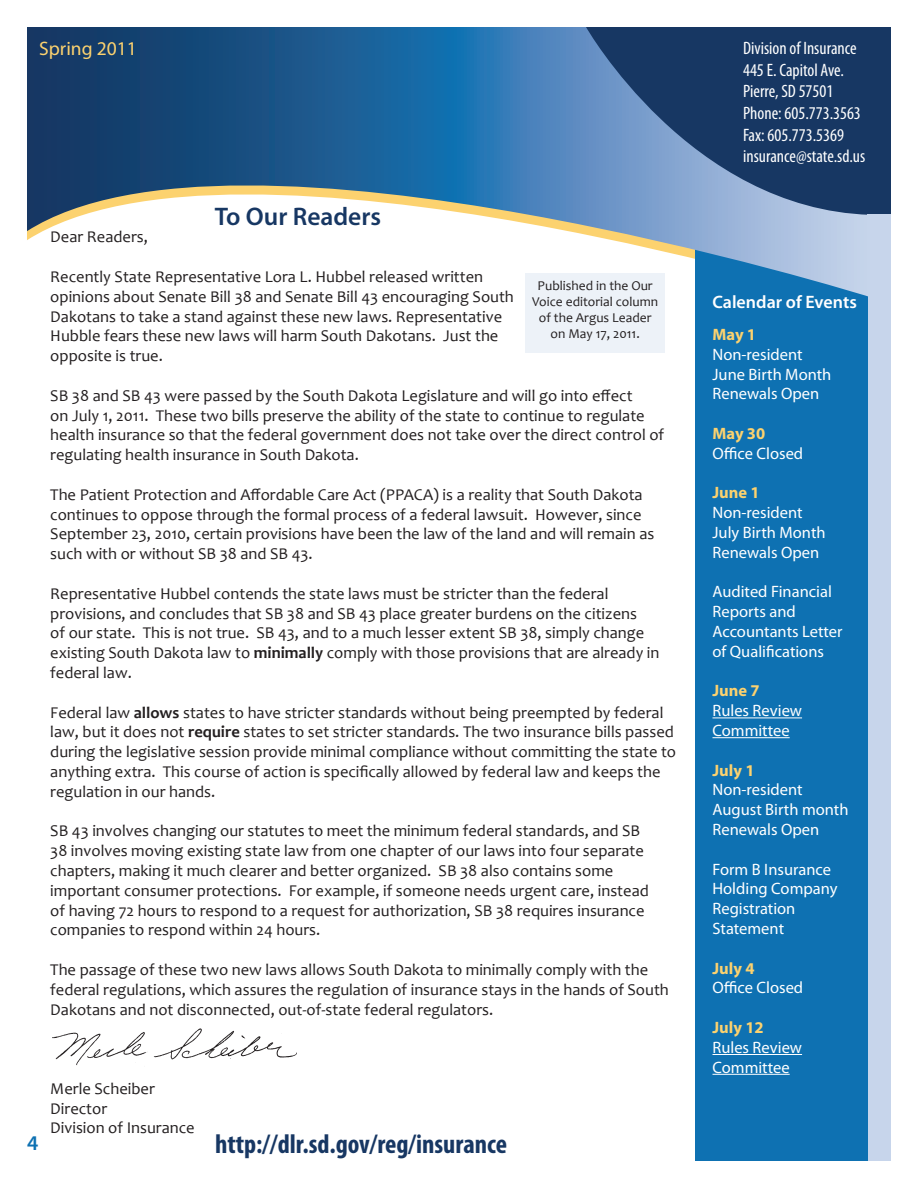
<style>
.page{position:relative;width:918px;height:1188px;background:#fff}
.page>*{position:absolute;margin:0;border:0;box-sizing:border-box;transform-origin:0 0}
.t1{font:700 condensed 27px "Myriad Pro";color:#173763}
.t2{font:600 25.5px "Myriad Pro";color:#173763}
.t3{font:600 21px "Myriad Pro";color:#0e71b2}
.t4{font:19.5px "Myriad Pro";color:#fcd26f}
.t5{font:condensed 18px "Myriad Pro";color:#fff}
.t6{font:600 18px "Myriad Pro";color:#fff}
.t7{font:16.5px/19.8px "Candara";color:#231f20}
.t8{font:16.5px/19.8px "Myriad Pro";color:#fff}
.t9{font:700 16.5px "Myriad Pro";color:#fcd26f}
.t10{font:13.5px/16.2px "Candara";color:#231f20;text-align:center}
.s1{font-weight:700}
</style>
<div class="page">
<div style="left:569px;top:27px;width:322px;height:192px;background:#173763"></div>
<div style="left:868px;top:215px;width:23px;height:946px;background:#c7d5eb"></div>
<div style="left:695px;top:238px;width:173px;height:923px;background:#0e71b2"></div>
<svg style="left:27px;top:27px;width:843px;height:270px"></svg>
<img style="left:52px;top:1028px;width:245px;height:38px">
<hr style="left:712px;top:717px;width:90px;height:1px;background:#fff">
<hr style="left:712px;top:737px;width:78px;height:1px;background:#fff">
<hr style="left:712px;top:1054px;width:90px;height:1px;background:#fff">
<hr style="left:712px;top:1074px;width:78px;height:1px;background:#fff">
<div style="left:525px;top:273px;width:140px;height:80px;background:#edf2f8"></div>
<p class="t4" style="left:39px;top:37px;width:99px">Spring 2011</p>
<p class="t2" style="left:215px;top:200px;width:168px">To Our Readers</p>
<p class="t7" style="left:50px;top:227px;width:99px">Dear Readers,</p>
<p class="t7" style="left:50px;top:267px;width:465px">Recently State Representative Lora L. Hubbel released written opinions about Senate Bill 38 and Senate Bill 43 encouraging South Dakotans to take a stand against these new laws. Representative Hubble fears these new laws will harm South Dakotans. Just the opposite is true.</p>
<p class="t7" style="left:50px;top:385px;width:615px">SB 38 and SB 43 were passed by the South Dakota Legislature and will go into effect<br>on July 1, 2011. These two bills preserve the ability of the state to continue to regulate health insurance so that the federal government does not take over the direct control of regulating health insurance in South Dakota.</p>
<p class="t7" style="left:50px;top:484px;width:606px">The Patient Protection and Affordable Care Act (PPACA) is a reality that South Dakota continues to oppose through the formal process of a federal lawsuit. However, since September 23, 2010, certain provisions have been the law of the land and will remain as such with or without SB 38 and SB 43.</p>
<p class="t7" style="left:50px;top:583px;width:611px">Representative Hubbel contends the state laws must be stricter than the federal provisions, and concludes that SB 38 and SB 43 place greater burdens on the citizens<br>of our state. This is not true. SB 43, and to a much lesser extent SB 38, simply change existing South Dakota law to <span class="s1">minimally</span> comply with those provisions that are already in federal law.</p>
<p class="t7" style="left:50px;top:702px;width:627px">Federal law <span class="s1">allows</span> states to have stricter standards without being preempted by federal law, but it does not <span class="s1">require</span> states to set stricter standards. The two insurance bills passed during the legislative session provide minimal compliance without committing the state to anything extra. This course of action is specifically allowed by federal law and keeps the regulation in our hands.</p>
<p class="t7" style="left:50px;top:821px;width:600px">SB 43 involves changing our statutes to meet the minimum federal standards, and SB 38 involves moving existing state law from one chapter of our laws into four separate chapters, making it much clearer and better organized. SB 38 also contains some important consumer protections. For example, if someone needs urgent care, instead of having 72 hours to respond to a request for authorization, SB 38 requires insurance companies to respond within 24 hours.</p>
<p class="t7" style="left:50px;top:960px;width:620px">The passage of these two new laws allows South Dakota to minimally comply with the federal regulations, which assures the regulation of insurance stays in the hands of South<br>Dakotans and not disconnected, out-of-state federal regulators.</p>
<p class="t10" style="left:532px;top:277px;width:127px">Published in the Our<br>Voice editorial column of the Argus Leader on May 17, 2011.</p>
<p class="t3" style="left:27px;top:1129px;width:13px">4</p>
<p class="t7" style="left:50px;top:1078px;width:106px">Merle Scheiber</p>
<p class="t7" style="left:50px;top:1098px;width:58px">Director</p>
<p class="t7" style="left:50px;top:1118px;width:146px">Division of Insurance</p>
<p class="t1" style="left:215px;top:1128px;width:294px">http://dlr.sd.gov/reg/insurance</p>
<p class="t5" style="left:743px;top:37px;width:115px">Division of Insurance</p>
<p class="t5" style="left:743px;top:59px;width:102px">445 E. Capitol Ave.</p>
<p class="t5" style="left:743px;top:81px;width:92px">Pierre, SD 57501</p>
<p class="t5" style="left:743px;top:102px;width:119px">Phone: 605.773.3563</p>
<p class="t5" style="left:743px;top:124px;width:102px">Fax: 605.773.5369</p>
<p class="t5" style="left:743px;top:145px;width:124px">insurance@state.sd.us</p>
<p class="t6" style="left:712px;top:291px;width:146px">Calendar of Events</p>
<p class="t9" style="left:712px;top:324px;width:45px">May 1</p>
<p class="t8" style="left:712px;top:344px;width:120px">Non-resident<br>June Birth Month<br>Renewals Open</p>
<p class="t9" style="left:712px;top:423px;width:54px">May 30</p>
<p class="t8" style="left:712px;top:443px;width:92px">Office Closed</p>
<p class="t9" style="left:712px;top:482px;width:49px">June 1</p>
<p class="t8" style="left:712px;top:503px;width:115px">Non-resident<br>July Birth Month<br>Renewals Open</p>
<p class="t8" style="left:712px;top:582px;width:132px">Audited Financial<br>Reports and<br>Accountants Letter of Qualifications</p>
<p class="t9" style="left:712px;top:680px;width:49px">June 7</p>
<p class="t8" style="left:712px;top:701px;width:91px">Rules Review<br>Committee</p>
<p class="t9" style="left:712px;top:759px;width:44px">July 1</p>
<p class="t8" style="left:712px;top:780px;width:138px">Non-resident<br>August Birth month<br>Renewals Open</p>
<p class="t8" style="left:712px;top:859px;width:127px">Form B Insurance<br>Holding Company<br>Registration<br>Statement</p>
<p class="t9" style="left:712px;top:957px;width:44px">July 4</p>
<p class="t8" style="left:712px;top:978px;width:92px">Office Closed</p>
<p class="t9" style="left:712px;top:1017px;width:53px">July 12</p>
<p class="t8" style="left:712px;top:1037px;width:91px">Rules Review<br>Committee</p>
</div>
